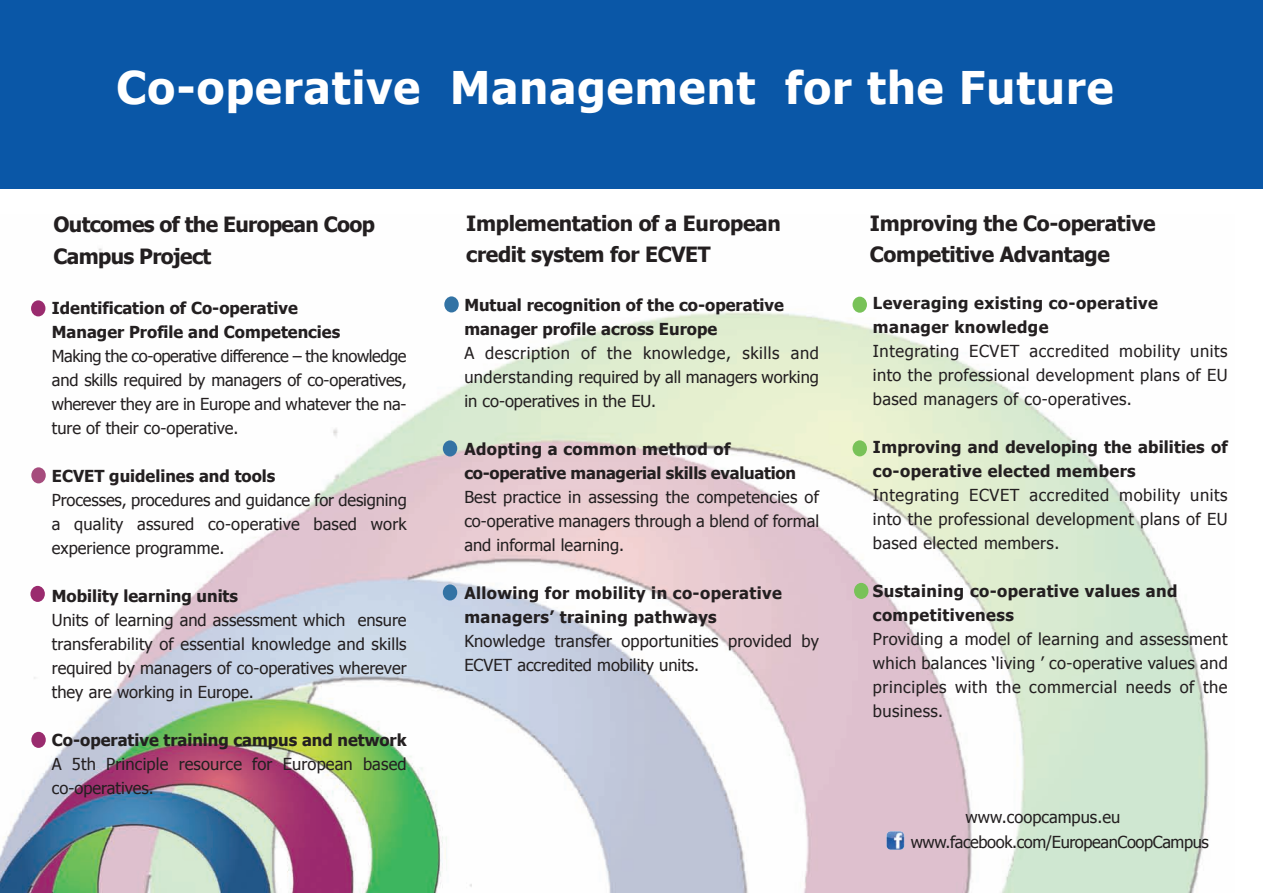
<style>
.page{position:relative;width:1263px;height:893px;background:#fff}
.page>*{position:absolute;margin:0;border:0;box-sizing:border-box;transform-origin:0 0}
.t1{font:700 45px "Tahoma";letter-spacing:.025em;color:#fff}
.t2{font:700 21px/31.5px "Tahoma";letter-spacing:-.015em;color:#231f20}
.t3{font:16.5px/24px "Tahoma";color:#231f20;text-align:justify}
.t4{font:700 16.5px/24px "Tahoma";color:#231f20}
.t5{font:700 16.5px/24px "Tahoma";letter-spacing:.025em;color:#231f20}
.t6{font:16.5px/25.5px "Tahoma";letter-spacing:-.025em;color:#231f20}
</style>
<div class="page">
<div style="left:0;top:0;width:1263px;height:188px;background:#0a57a7"></div>
<img style="left:0;top:248px;width:1209px;height:645px">
<div style="left:443px;top:440px;width:14px;height:16px;background:#3373a4;border-radius:50%"></div>
<div style="left:443px;top:584px;width:14px;height:16px;background:#3373a4;border-radius:50%"></div>
<div style="left:444px;top:296px;width:15px;height:16px;background:#3373a4;border-radius:50%"></div>
<div style="left:30px;top:586px;width:15px;height:16px;background:#9a2b6e;border-radius:50%"></div>
<img style="left:886px;top:831px;width:18px;height:19px;border-radius:4px">
<div style="left:31px;top:300px;width:14px;height:16px;background:#9a2b6e;border-radius:50%"></div>
<div style="left:31px;top:467px;width:15px;height:16px;background:#a64c7d;border-radius:50%"></div>
<div style="left:31px;top:732px;width:15px;height:16px;background:#9a2b6e;border-radius:50%"></div>
<div style="left:852px;top:297px;width:15px;height:16px;background:#78c258;border-radius:50%"></div>
<div style="left:852px;top:440px;width:15px;height:16px;background:#78c258;border-radius:50%"></div>
<div style="left:854px;top:583px;width:14px;height:16px;background:#78c258;border-radius:50%"></div>
<h1 class="t1" style="left:116px;top:59px;width:998px">Co-operative Management for the Future</h1>
<p class="t2" style="left:53px;top:208px;width:323px">Outcomes of the European Coop<br>Campus Project</p>
<p class="t4" style="left:52px;top:295px;width:290px">Identification of Co-operative<br>Manager Profile and Competencies</p>
<p class="t3" style="left:52px;top:343px;width:356px">Making the co-operative difference – the knowledge and skills required by managers of co-operatives, wherever they are in Europe and whatever the na&shy;ture of their co-operative.</p>
<p class="t4" style="left:52px;top:463px;width:225px">ECVET guidelines and tools</p>
<p class="t3" style="left:52px;top:487px;width:356px">Processes, procedures and guidance for designing a quality assured co-operative based work experience programme.</p>
<p class="t4" style="left:52px;top:583px;width:188px">Mobility learning units</p>
<p class="t3" style="left:52px;top:607px;width:356px">Units of learning and assessment which ensure transferability of essential knowledge and skills required by managers of co-operatives wherever they are working in Europe.</p>
<p class="t4" style="left:52px;top:727px;width:356px">Co-operative training campus and network</p>
<p class="t3" style="left:52px;top:751px;width:356px">A 5th Principle resource for European based co-operatives.</p>
<p class="t2" style="left:466px;top:207px;width:316px">Implementation of a European credit system for ECVET</p>
<p class="t4" style="left:464px;top:292px;width:321px">Mutual recognition of the co-operative manager profile across Europe</p>
<p class="t3" style="left:464px;top:340px;width:356px">A description of the knowledge, skills and understanding required by all managers working in co-operatives in the EU.</p>
<p class="t4" style="left:464px;top:436px;width:333px">Adopting a common method of co-operative managerial skills evaluation</p>
<p class="t3" style="left:464px;top:484px;width:356px">Best practice in assessing the competencies of co-operative managers through a blend of formal and informal learning.</p>
<p class="t5" style="left:464px;top:580px;width:319px">Allowing for mobility in co-operative managers’ training pathways</p>
<p class="t3" style="left:464px;top:628px;width:356px">Knowledge transfer opportunities provided by<br>ECVET accredited mobility units.</p>
<p class="t2" style="left:870px;top:207px;width:287px">Improving the Co-operative<br>Competitive Advantage</p>
<p class="t5" style="left:873px;top:291px;width:286px">Leveraging existing co-operative manager knowledge</p>
<p class="t3" style="left:873px;top:339px;width:356px">Integrating ECVET accredited mobility units into the professional development plans of EU based managers of co-operatives.</p>
<p class="t4" style="left:873px;top:435px;width:356px">Improving and developing the abilities of co-operative elected members</p>
<p class="t3" style="left:873px;top:483px;width:356px">Integrating ECVET accredited mobility units into the professional development plans of EU based elected members.</p>
<p class="t5" style="left:873px;top:579px;width:306px">Sustaining co-operative values and competitiveness</p>
<p class="t3" style="left:873px;top:627px;width:356px">Providing a model of learning and assessment which balances ‘living ’ co-operative values and principles with the commercial needs of the business.</p>
<p class="t6" style="left:911px;top:803px;width:300px;text-indent:55px">www.coopcampus.eu www.facebook.com/EuropeanCoopCampus</p>
</div>
